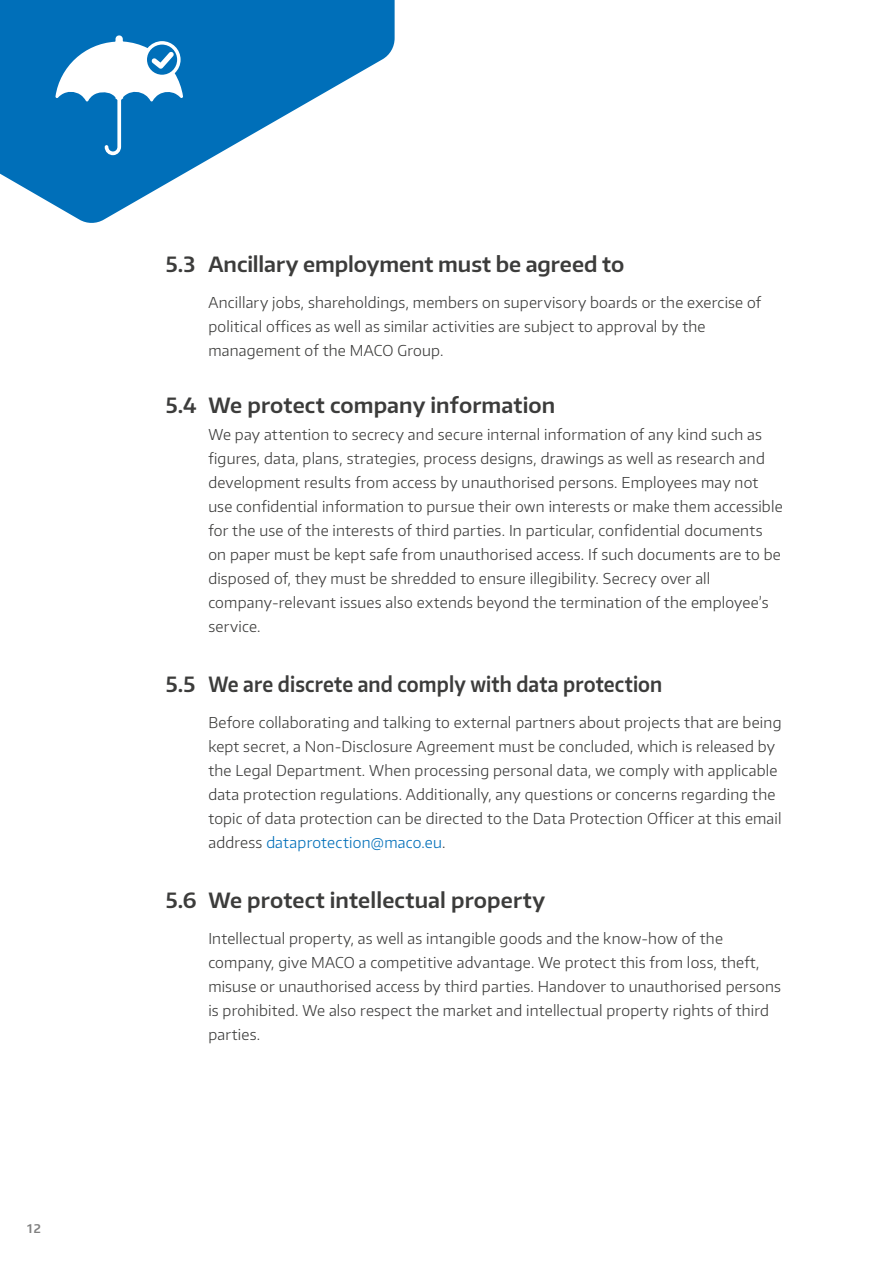
<style>
.page{position:relative;width:893px;height:1263px;background:#fff}
.page>*{position:absolute;margin:0;border:0;box-sizing:border-box;transform-origin:0 0}
.t1{font:600 21px "Encode Sans Normal";letter-spacing:.005em;color:#3c3c3b}
.t2{font:300 15px/24px "Encode Sans Normal";letter-spacing:.015em;color:#3c3c3b}
.t3{font:600 12px "Encode Sans Normal";color:#000}
.s1{color:#006fb9}
</style>
<div class="page">
<svg style="left:0;top:0;width:395px;height:223px;fill:#006fb9"></svg>
<svg style="left:55px;top:35px;width:128px;height:120px"></svg>
<p class="t3" style="left:27px;top:1220px;width:15px">12</p>
<h1 class="t1" style="left:166px;top:250px;width:460px">5.3 Ancillary employment must be agreed to</h1>
<p class="t2" style="left:208px;top:290px;width:554px">Ancillary jobs, shareholdings, members on supervisory boards or the exercise of political offices as well as similar activities are subject to approval by the management of the MACO Group.</p>
<h1 class="t1" style="left:166px;top:391px;width:391px">5.4 We protect company information</h1>
<p class="t2" style="left:208px;top:422px;width:576px">We pay attention to secrecy and secure internal information of any kind such as figures, data, plans, strategies, process designs, drawings as well as research and development results from access by unauthorised persons. Employees may not use confidential information to pursue their own interests or make them accessible for the use of the interests of third parties. In particular, confidential documents on paper must be kept safe from unauthorised access. If such documents are to be disposed of, they must be shredded to ensure illegibility. Secrecy over all company-relevant issues also extends beyond the termination of the employee’s service.</p>
<h1 class="t1" style="left:166px;top:670px;width:498px">5.5 We are discrete and comply with data protection</h1>
<p class="t2" style="left:208px;top:710px;width:575px">Before collaborating and talking to external partners about projects that are being kept secret, a Non-Disclosure Agreement must be concluded, which is released by the Legal Department. When processing personal data, we comply with applicable data protection regulations. Additionally, any questions or concerns regarding the topic of data protection can be directed to the Data Protection Officer at this email address <span class="s1">dataprotection@maco.eu</span>.</p>
<h1 class="t1" style="left:166px;top:886px;width:381px">5.6 We protect intellectual property</h1>
<p class="t2" style="left:208px;top:926px;width:574px">Intellectual property, as well as intangible goods and the know-how of the company, give MACO a competitive advantage. We protect this from loss, theft, misuse or unauthorised access by third parties. Handover to unauthorised persons is prohibited. We also respect the market and intellectual property rights of third parties.</p>
</div>
